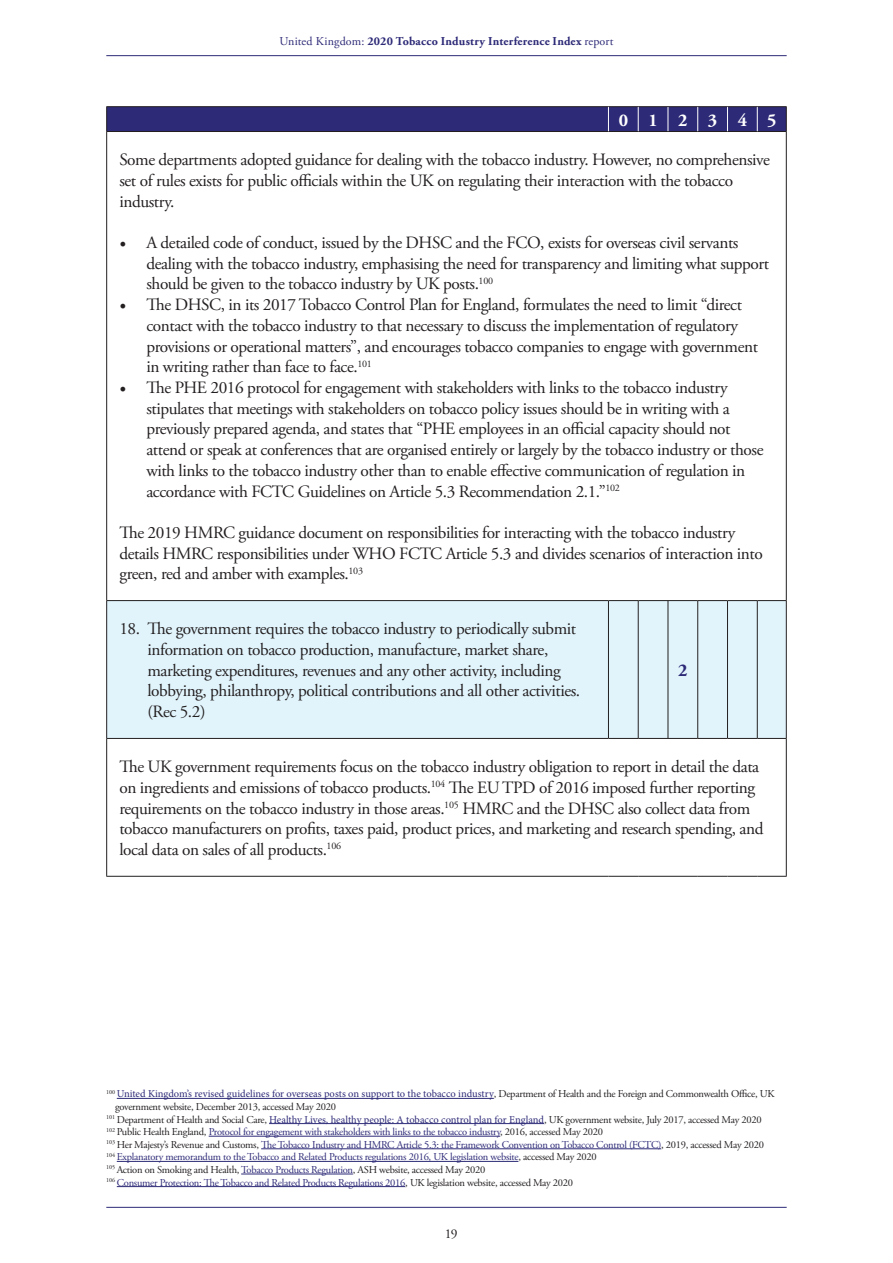
<style>
.page{position:relative;width:893px;height:1263px;background:#fff}
.page>*{position:absolute;margin:0;border:0;box-sizing:border-box;transform-origin:0 0}
.t1{font:700 18px "Adobe Garamond Pro";color:#fff}
.t2{font:700 18px "Adobe Garamond Pro";color:#2d2a77}
.t3{font:17.25px/20.7px "Adobe Garamond Pro";letter-spacing:-.025em;color:#231f20}
.t4{font:13.5px "Adobe Garamond Pro";color:#231f20}
.t5{font:700 12px "Adobe Garamond Pro";letter-spacing:.02em;color:#2d2a77}
.t6{font:10.5px "Adobe Garamond Pro";letter-spacing:-.025em;color:#2d2a77}
.t7{font:10.5px/12.6px "Adobe Garamond Pro";letter-spacing:-.025em;color:#231f20}
.s1{font-weight:400}
.s2{font-family:"Minion Pro";font-size:18px}
.s3{font-family:"Minion Pro";color:#2d2a77}
.s4{color:#231f20}
.s5{color:#2d2a77}
</style>
<div class="page">
<hr style="left:106px;top:55px;width:681px;height:1px;background:#2d2a77">
<hr style="left:106px;top:1207px;width:681px;height:1px;background:#2d2a77">
<div style="left:107px;top:601px;width:679px;height:137px;background:#e1f4fc"></div>
<hr style="left:106px;top:132px;width:1px;height:468px;background:#231f20">
<hr style="left:786px;top:132px;width:1px;height:468px;background:#231f20">
<hr style="left:106px;top:600px;width:502px;height:1px;background:#231f20">
<hr style="left:106px;top:601px;width:1px;height:137px;background:#231f20">
<hr style="left:608px;top:600px;width:30px;height:1px;background:#231f20">
<hr style="left:608px;top:601px;width:1px;height:137px;background:#231f20">
<hr style="left:638px;top:600px;width:30px;height:1px;background:#231f20">
<hr style="left:638px;top:601px;width:1px;height:137px;background:#231f20">
<hr style="left:668px;top:600px;width:30px;height:1px;background:#231f20">
<hr style="left:668px;top:601px;width:1px;height:137px;background:#231f20">
<svg style="left:698px;top:600px;width:29px;height:1px"></svg>
<hr style="left:697px;top:601px;width:1px;height:137px;background:#231f20">
<hr style="left:727px;top:600px;width:30px;height:1px;background:#231f20">
<hr style="left:727px;top:601px;width:1px;height:137px;background:#231f20">
<hr style="left:757px;top:600px;width:30px;height:1px;background:#231f20">
<hr style="left:757px;top:601px;width:1px;height:137px;background:#231f20">
<hr style="left:786px;top:601px;width:1px;height:137px;background:#231f20">
<hr style="left:106px;top:738px;width:502px;height:1px;background:#231f20">
<hr style="left:106px;top:739px;width:1px;height:137px;background:#231f20">
<hr style="left:608px;top:738px;width:30px;height:1px;background:#231f20">
<hr style="left:638px;top:738px;width:30px;height:1px;background:#231f20">
<hr style="left:668px;top:738px;width:30px;height:1px;background:#231f20">
<svg style="left:698px;top:738px;width:29px;height:1px"></svg>
<hr style="left:727px;top:738px;width:30px;height:1px;background:#231f20">
<hr style="left:757px;top:738px;width:30px;height:1px;background:#231f20">
<hr style="left:786px;top:739px;width:1px;height:137px;background:#231f20">
<hr style="left:106px;top:876px;width:502px;height:1px;background:#231f20">
<hr style="left:608px;top:876px;width:30px;height:1px;background:#231f20">
<hr style="left:638px;top:876px;width:30px;height:1px;background:#231f20">
<hr style="left:668px;top:876px;width:30px;height:1px;background:#231f20">
<svg style="left:698px;top:876px;width:29px;height:1px"></svg>
<hr style="left:727px;top:876px;width:30px;height:1px;background:#231f20">
<hr style="left:757px;top:876px;width:30px;height:1px;background:#231f20">
<svg style="left:106px;top:106px;width:681px;height:26px;background:#2f2b71"></svg>
<hr style="left:117px;top:1098px;width:377px;height:1px;background:#2d2a77">
<hr style="left:269px;top:1123px;width:275px;height:1px;background:#2d2a77">
<hr style="left:209px;top:1136px;width:291px;height:1px;background:#2d2a77">
<hr style="left:261px;top:1148px;width:400px;height:1px;background:#2d2a77">
<hr style="left:117px;top:1161px;width:401px;height:1px;background:#2d2a77">
<hr style="left:241px;top:1174px;width:112px;height:1px;background:#2d2a77">
<hr style="left:117px;top:1186px;width:288px;height:1px;background:#2d2a77">
<p class="t5" style="left:279px;top:34px;width:335px"><span class="s1">United Kingdom:</span> 2020 Tobacco Industry Interference Index <span class="s1">report</span></p>
<p class="t1" style="left:619px;top:109px;width:11px">0</p>
<p class="t1" style="left:648px;top:109px;width:11px">1</p>
<p class="t1" style="left:678px;top:109px;width:11px">2</p>
<p class="t1" style="left:708px;top:109px;width:11px">3</p>
<p class="t1" style="left:738px;top:109px;width:11px">4</p>
<p class="t1" style="left:767px;top:109px;width:11px">5</p>
<p class="t3" style="left:119px;top:150px;width:652px">Some departments adopted guidance for dealing with the tobacco industry. However, no comprehensive set of rules exists for public officials within the UK on regulating their interaction with the tobacco industry.</p>
<p class="t3" style="left:146px;top:233px;width:624px;text-indent:-27px"><span class="s2">•</span> A detailed code of conduct, issued by the DHSC and the FCO, exists for overseas civil servants dealing with the tobacco industry, emphasising the need for transparency and limiting what support should be given to the tobacco industry by UK posts.<sup>100</sup></p>
<p class="t3" style="left:146px;top:295px;width:613px;text-indent:-27px"><span class="s2">•</span> The DHSC, in its 2017 Tobacco Control Plan for England, formulates the need to limit “direct contact with the tobacco industry to that necessary to discuss the implementation of regulatory provisions or operational matters”, and encourages tobacco companies to engage with government in writing rather than face to face.<sup>101</sup></p>
<p class="t3" style="left:146px;top:378px;width:619px;text-indent:-27px"><span class="s2">•</span> The PHE 2016 protocol for engagement with stakeholders with links to the tobacco industry stipulates that meetings with stakeholders on tobacco policy issues should be in writing with a previously prepared agenda, and states that “PHE employees in an official capacity should not attend or speak at conferences that are organised entirely or largely by the tobacco industry or those with links to the tobacco industry other than to enable effective communication of regulation in accordance with FCTC Guidelines on Article 5.3 Recommendation 2.1.”<sup>102</sup></p>
<p class="t3" style="left:119px;top:523px;width:645px">The 2019 HMRC guidance document on responsibilities for interacting with the tobacco industry details HMRC responsibilities under WHO FCTC Article 5.3 and divides scenarios of interaction into green, red and amber with examples.<sup>103</sup></p>
<p class="t3" style="left:147px;top:619px;width:434px;text-indent:-28px">18. The government requires the tobacco industry to periodically submit information on tobacco production, manufacture, market share, marketing expenditures, revenues and any other activity, including lobbying, philanthropy, political contributions and all other activities. (Rec 5.2)</p>
<p class="t2" style="left:678px;top:660px;width:11px">2</p>
<p class="t3" style="left:119px;top:757px;width:645px">The UK government requirements focus on the tobacco industry obligation to report in detail the data on ingredients and emissions of tobacco products.<sup>104</sup> The EU TPD of 2016 imposed further reporting requirements on the tobacco industry in those areas.<sup>105</sup> HMRC and the DHSC also collect data from tobacco manufacturers on profits, taxes paid, product prices, and marketing and research spending, and local data on sales of all products.<sup>106</sup></p>
<p class="t7" style="left:115px;top:1088px;width:661px;text-indent:-9px"><sup>100</sup> <span class="s3">United Kingdom’s revised guidelines for overseas posts on support to the tobacco industry</span>, Department of Health and the Foreign and Commonwealth Office, UK government website, December 2013, accessed May 2020</p>
<p class="t7" style="left:106px;top:1113px;width:657px"><sup>101</sup> Department of Health and Social Care, <span class="s3">Healthy Lives, healthy people: A tobacco control plan for England</span>, UK government website, July 2017, accessed May 2020</p>
<p class="t6" style="left:106px;top:1125px;width:498px"><sup>102</sup> <span class="s4">Public Health England,</span> Protocol for engagement with stakeholders with links to the tobacco industry<span class="s4">, 2016, accessed May 2020</span></p>
<p class="t6" style="left:106px;top:1138px;width:659px"><sup>103</sup> <span class="s4">Her Majesty’s Revenue and Customs,</span> The Tobacco Industry and HMRC Article 5.3: the Framework Convention on Tobacco Control (FCTC)<span class="s4">, 2019, accessed May 2020</span></p>
<p class="t6" style="left:106px;top:1151px;width:492px"><sup>104</sup> Explanatory memorandum to the Tobacco and Related Products regulations 2016, UK legislation website<span class="s4">, accessed May 2020</span></p>
<p class="t7" style="left:106px;top:1164px;width:381px"><sup>105</sup> Action on Smoking and Health, <span class="s5">Tobacco Products Regulation</span>, ASH website, accessed May 2020</p>
<p class="t6" style="left:106px;top:1176px;width:468px"><sup>106</sup> Consumer Protection: The Tobacco and Related Products Regulations 2016<span class="s4">, UK legislation website, accessed May 2020</span></p>
<p class="t4" style="left:445px;top:1225px;width:14px">19</p>
</div>
